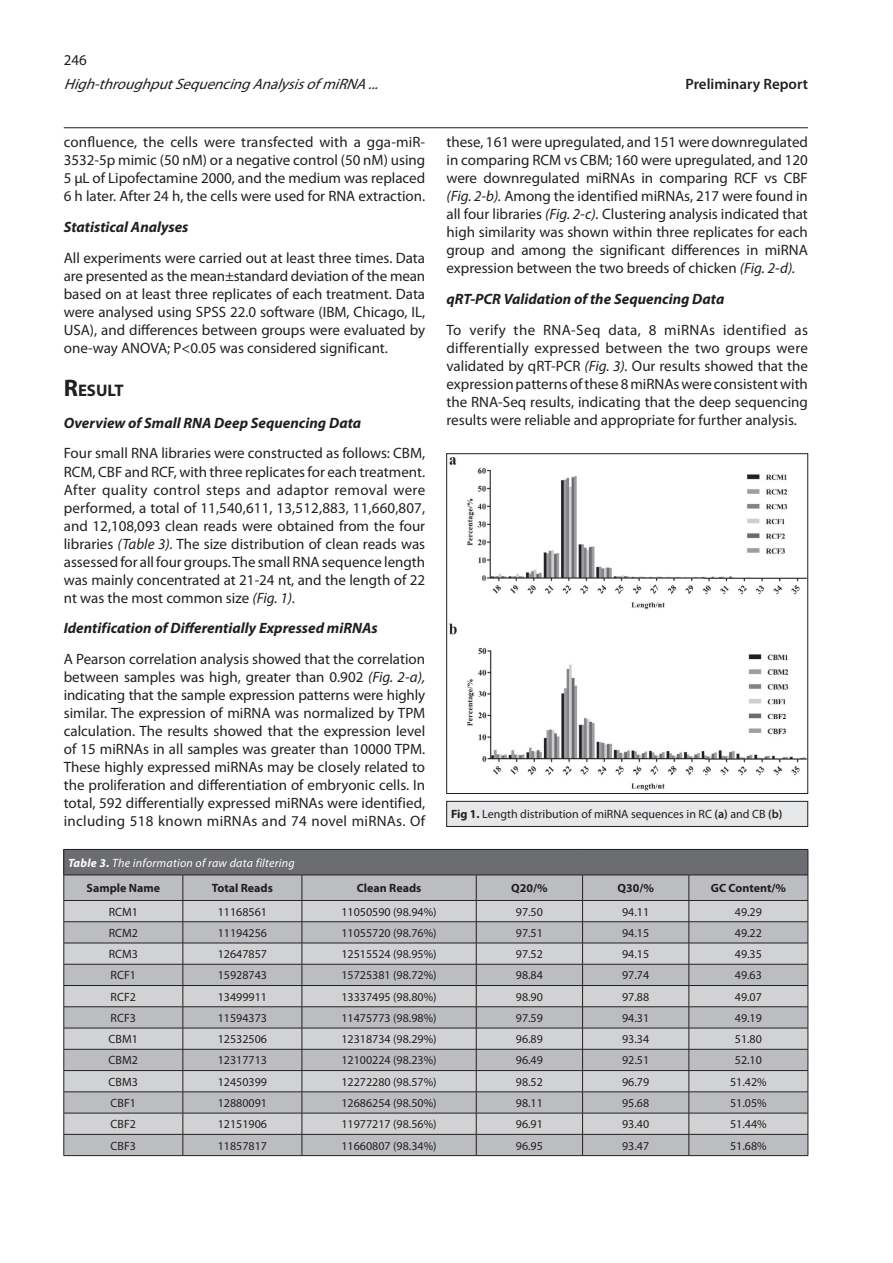
<style>
.page{position:relative;width:893px;height:1263px;background:#fff}
.page>*{position:absolute;margin:0;border:0;box-sizing:border-box;transform-origin:0 0}
.t1{font:700 16.8px "Myriad Pro";color:#231f20}
.t2{font:15px/18px "Myriad Pro";color:#231f20;text-align:justify}
.t3{font:italic 700 15px "Myriad Pro";color:#231f20}
.t4{font:italic 15px "Myriad Pro";color:#231f20}
.t5{font:600 15px "Myriad Pro";color:#231f20}
.t6{font:12px "Myriad Pro";color:#231f20}
.t7{font:italic 12px/25.5px "Myriad Pro";letter-spacing:.02em;color:#fff}
.t8{font:700 12px "Myriad Pro";color:#231f20}
.s1{font-size:24px}
.s2{font-style:italic}
.s3{font-weight:700}
.s4{font-weight:600}
.s5{font-weight:700;font-style:normal;color:#231f20}
</style>
<div class="page">
<hr style="left:64px;top:127px;width:744px;height:1px;background:#231f20">
<hr style="left:64px;top:849px;width:119px;height:1px;background:#231f20">
<hr style="left:183px;top:849px;width:119px;height:1px;background:#231f20">
<hr style="left:302px;top:849px;width:174px;height:1px;background:#231f20">
<hr style="left:476px;top:849px;width:107px;height:1px;background:#231f20">
<hr style="left:583px;top:849px;width:106px;height:1px;background:#231f20">
<hr style="left:689px;top:849px;width:119px;height:1px;background:#231f20">
<svg style="left:64px;top:850px;width:745px;height:305px;background:#b6b6b9"></svg>
<hr style="left:64px;top:1155px;width:119px;height:1px;background:#231f20">
<hr style="left:183px;top:1155px;width:119px;height:1px;background:#231f20">
<hr style="left:302px;top:1155px;width:174px;height:1px;background:#231f20">
<hr style="left:476px;top:1155px;width:107px;height:1px;background:#231f20">
<hr style="left:583px;top:1155px;width:106px;height:1px;background:#231f20">
<hr style="left:689px;top:1155px;width:119px;height:1px;background:#231f20">
<img style="left:449px;top:456px;width:357px;height:335px">
<div style="left:446px;top:453px;width:362px;height:341px;border:1px solid #231f20"></div>
<div style="left:447px;top:801px;width:361px;height:25px;background:#e6e7e9"></div>
<div style="left:446px;top:801px;width:362px;height:26px;border:1px solid #231f20"></div>
<p class="t2" style="left:64px;top:51px;width:25px">246</p>
<p class="t4" style="left:64px;top:74px;width:322px">High-throughputSequencingAnalysisofmiRNA...</p>
<p class="t5" style="left:685px;top:74px;width:124px">Preliminary Report</p>
<p class="t2" style="left:64px;top:133px;width:363px">confluence, the cells were transfected with a gga-miR-3532-5p mimic (50 nM) or a negative control (50 nM) using 5 μL of Lipofectamine 2000, and the medium was replaced 6 h later. After 24 h, the cells were used for RNA extraction.</p>
<p class="t3" style="left:64px;top:217px;width:126px">Statistical Analyses</p>
<p class="t2" style="left:64px;top:249px;width:363px">All experiments were carried out at least three times. Data are presented as the mean±standard deviation of the mean based on at least three replicates of each treatment. Data were analysed using SPSS 22.0 software (IBM, Chicago, IL, USA), and differences between groups were evaluated by one-way ANOVA; P&lt;0.05 was considered significant.</p>
<p class="t1" style="left:64px;top:381px;width:61px"><span class="s1">R</span>ESULT</p>
<p class="t3" style="left:64px;top:413px;width:299px">Overview of Small RNA Deep Sequencing Data</p>
<p class="t2" style="left:64px;top:444px;width:363px">Four small RNA libraries were constructed as follows: CBM, RCM, CBF and RCF, with three replicates for each treatment.<br>After quality control steps and adaptor removal were performed, a total of 11,540,611, 13,512,883, 11,660,807, and 12,108,093 clean reads were obtained from the four libraries <span class="s2">(Table 3).</span> The size distribution of clean reads was assessed for all four groups. The small RNA sequence length was mainly concentrated at 21-24 nt, and the length of 22 nt was the most common size <span class="s2">(Fig. 1)</span>.</p>
<p class="t3" style="left:64px;top:618px;width:315px">Identification of Differentially Expressed miRNAs</p>
<p class="t2" style="left:64px;top:650px;width:363px">A Pearson correlation analysis showed that the correlation between samples was high, greater than 0.902 <span class="s2">(Fig. 2-a), </span>indicating that the sample expression patterns were highly similar. The expression of miRNA was normalized by TPM calculation. The results showed that the expression level of 15 miRNAs in all samples was greater than 10000 TPM.<br>These highly expressed miRNAs may be closely related to the proliferation and differentiation of embryonic cells. In total, 592 differentially expressed miRNAs were identified, including 518 known miRNAs and 74 novel miRNAs. Of</p>
<p class="t2" style="left:446px;top:133px;width:363px">these, 161 were upregulated, and 151 were downregulated in comparing RCM vs CBM; 160 were upregulated, and 120 were downregulated miRNAs in comparing RCF vs CBF <span class="s2">(Fig. 2-b).</span> Among the identified miRNAs, 217 were found in all four libraries <span class="s2">(Fig. 2-c).</span> Clustering analysis indicated that high similarity was shown within three replicates for each group and among the significant differences in miRNA expression between the two breeds of chicken <span class="s2">(Fig. 2-d).</span></p>
<p class="t3" style="left:446px;top:289px;width:279px">qRT-PCR Validation of the Sequencing Data</p>
<p class="t2" style="left:446px;top:321px;width:363px">To verify the RNA-Seq data, 8 miRNAs identified as differentially expressed between the two groups were validated by qRT-PCR <span class="s2">(Fig. 3).</span> Our results showed that the expression patterns of these 8 miRNAs were consistent with the RNA-Seq results, indicating that the deep sequencing results were reliable and appropriate for further analysis.</p>
<p class="t6" style="left:451px;top:807px;width:333px"><span class="s3">F ig 1.</span> Length distribution of miRNA sequences in RC <span class="s4">(a)</span> and CB <span class="s4">(b)</span></p>
<p class="t7" style="left:86px;top:850px;width:210px;text-indent:-18px"><span class="s3">Table 3.</span> The information of raw data filtering<br><span class="s5">Sample Name</span></p>
<p class="t8" style="left:212px;top:881px;width:63px">Total Reads</p>
<p class="t8" style="left:357px;top:881px;width:66px">Clean Reads</p>
<p class="t8" style="left:511px;top:881px;width:38px">Q20/%</p>
<p class="t8" style="left:617px;top:881px;width:38px">Q30/%</p>
<p class="t8" style="left:711px;top:881px;width:77px">GC Content/%</p>
<p class="t6" style="left:109px;top:904px;width:31px">RCM1</p>
<p class="t6" style="left:218px;top:904px;width:51px">11168561</p>
<p class="t6" style="left:341px;top:904px;width:97px">11050590 (98.94%)</p>
<p class="t6" style="left:516px;top:904px;width:29px">97.50</p>
<p class="t6" style="left:622px;top:904px;width:29px">94.11</p>
<p class="t6" style="left:735px;top:904px;width:29px">49.29</p>
<p class="t6" style="left:109px;top:925px;width:31px">RCM2</p>
<p class="t6" style="left:218px;top:925px;width:51px">11194256</p>
<p class="t6" style="left:341px;top:925px;width:97px">11055720 (98.76%)</p>
<p class="t6" style="left:516px;top:925px;width:29px">97.51</p>
<p class="t6" style="left:622px;top:925px;width:29px">94.15</p>
<p class="t6" style="left:735px;top:925px;width:29px">49.22</p>
<p class="t6" style="left:109px;top:947px;width:31px">RCM3</p>
<p class="t6" style="left:218px;top:947px;width:51px">12647857</p>
<p class="t6" style="left:341px;top:947px;width:97px">12515524 (98.95%)</p>
<p class="t6" style="left:516px;top:947px;width:29px">97.52</p>
<p class="t6" style="left:622px;top:947px;width:29px">94.15</p>
<p class="t6" style="left:735px;top:947px;width:29px">49.35</p>
<p class="t6" style="left:111px;top:968px;width:27px">RCF1</p>
<p class="t6" style="left:218px;top:968px;width:51px">15928743</p>
<p class="t6" style="left:341px;top:968px;width:97px">15725381 (98.72%)</p>
<p class="t6" style="left:516px;top:968px;width:29px">98.84</p>
<p class="t6" style="left:622px;top:968px;width:29px">97.74</p>
<p class="t6" style="left:735px;top:968px;width:29px">49.63</p>
<p class="t6" style="left:111px;top:989px;width:27px">RCF2</p>
<p class="t6" style="left:218px;top:989px;width:51px">13499911</p>
<p class="t6" style="left:341px;top:989px;width:97px">13337495 (98.80%)</p>
<p class="t6" style="left:516px;top:989px;width:29px">98.90</p>
<p class="t6" style="left:622px;top:989px;width:29px">97.88</p>
<p class="t6" style="left:735px;top:989px;width:29px">49.07</p>
<p class="t6" style="left:111px;top:1010px;width:27px">RCF3</p>
<p class="t6" style="left:218px;top:1010px;width:51px">11594373</p>
<p class="t6" style="left:341px;top:1010px;width:97px">11475773 (98.98%)</p>
<p class="t6" style="left:516px;top:1010px;width:29px">97.59</p>
<p class="t6" style="left:622px;top:1010px;width:29px">94.31</p>
<p class="t6" style="left:735px;top:1010px;width:29px">49.19</p>
<p class="t6" style="left:109px;top:1032px;width:31px">CBM1</p>
<p class="t6" style="left:218px;top:1032px;width:51px">12532506</p>
<p class="t6" style="left:341px;top:1032px;width:97px">12318734 (98.29%)</p>
<p class="t6" style="left:516px;top:1032px;width:29px">96.89</p>
<p class="t6" style="left:622px;top:1032px;width:29px">93.34</p>
<p class="t6" style="left:735px;top:1032px;width:29px">51.80</p>
<p class="t6" style="left:109px;top:1053px;width:31px">CBM2</p>
<p class="t6" style="left:218px;top:1053px;width:51px">12317713</p>
<p class="t6" style="left:341px;top:1053px;width:97px">12100224 (98.23%)</p>
<p class="t6" style="left:516px;top:1053px;width:29px">96.49</p>
<p class="t6" style="left:622px;top:1053px;width:29px">92.51</p>
<p class="t6" style="left:735px;top:1053px;width:29px">52.10</p>
<p class="t6" style="left:109px;top:1074px;width:31px">CBM3</p>
<p class="t6" style="left:218px;top:1074px;width:51px">12450399</p>
<p class="t6" style="left:341px;top:1074px;width:97px">12272280 (98.57%)</p>
<p class="t6" style="left:516px;top:1074px;width:29px">98.52</p>
<p class="t6" style="left:622px;top:1074px;width:29px">96.79</p>
<p class="t6" style="left:730px;top:1074px;width:38px">51.42%</p>
<p class="t6" style="left:111px;top:1095px;width:27px">CBF1</p>
<p class="t6" style="left:218px;top:1095px;width:51px">12880091</p>
<p class="t6" style="left:341px;top:1095px;width:97px">12686254 (98.50%)</p>
<p class="t6" style="left:516px;top:1095px;width:29px">98.11</p>
<p class="t6" style="left:622px;top:1095px;width:29px">95.68</p>
<p class="t6" style="left:730px;top:1095px;width:38px">51.05%</p>
<p class="t6" style="left:111px;top:1117px;width:27px">CBF2</p>
<p class="t6" style="left:218px;top:1117px;width:51px">12151906</p>
<p class="t6" style="left:341px;top:1117px;width:97px">11977217 (98.56%)</p>
<p class="t6" style="left:516px;top:1117px;width:29px">96.91</p>
<p class="t6" style="left:622px;top:1117px;width:29px">93.40</p>
<p class="t6" style="left:730px;top:1117px;width:38px">51.44%</p>
<p class="t6" style="left:111px;top:1138px;width:27px">CBF3</p>
<p class="t6" style="left:218px;top:1138px;width:51px">11857817</p>
<p class="t6" style="left:341px;top:1138px;width:97px">11660807 (98.34%)</p>
<p class="t6" style="left:516px;top:1138px;width:29px">96.95</p>
<p class="t6" style="left:622px;top:1138px;width:29px">93.47</p>
<p class="t6" style="left:730px;top:1138px;width:38px">51.68%</p>
</div>
